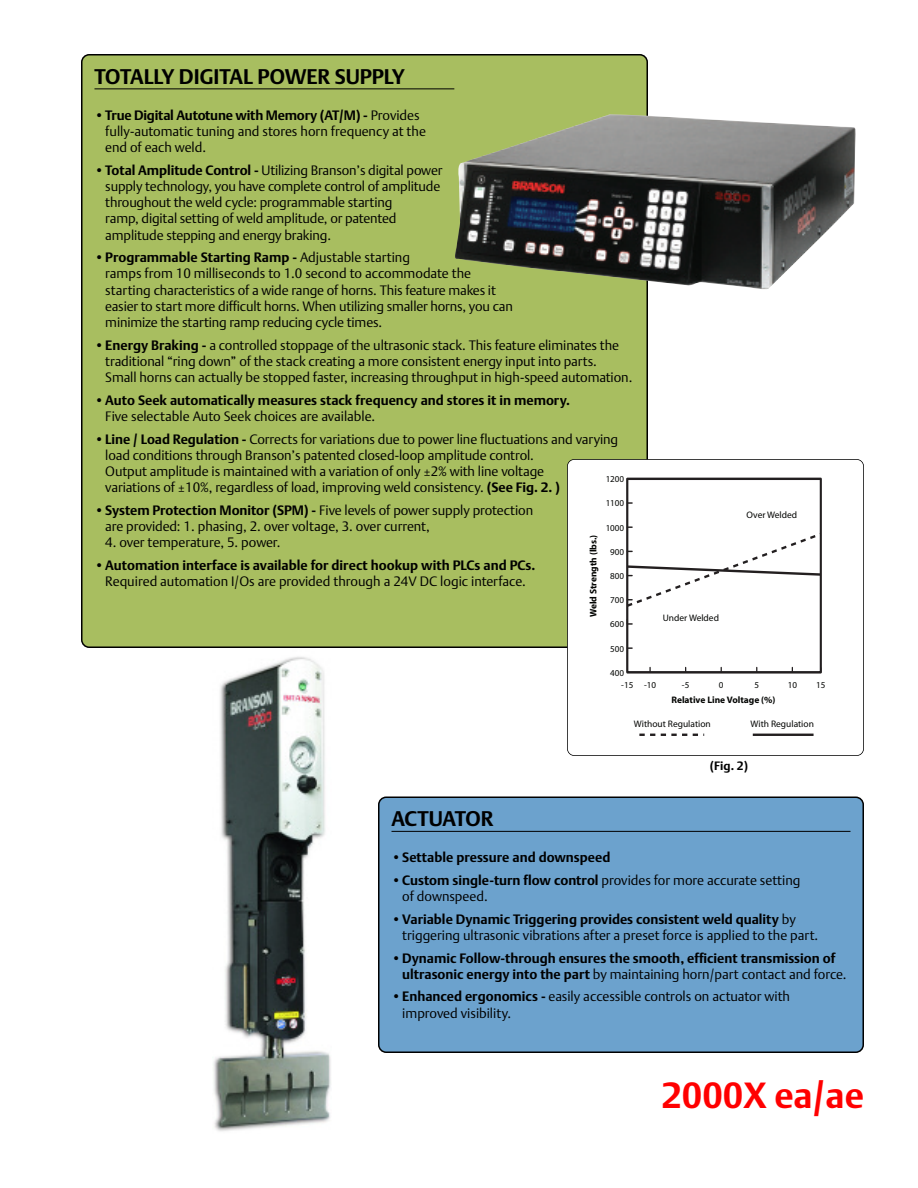
<style>
.page{position:relative;width:918px;height:1188px;background:#fff}
.page>*{position:absolute;margin:0;border:0;box-sizing:border-box;transform-origin:0 0}
.t1{font:700 36px "DTL Argo T";color:#f00}
.t2{font:700 21px "DTL Argo T";color:#000}
.t3{font:700 21px "DTL Argo T";letter-spacing:-.02em;color:#000}
.t4{font:13.5px/16.2px "DTL Argo T Light";letter-spacing:-.005em;color:#000}
.t5{font:700 13.5px "DTL Argo T";color:#000}
.t6{font:700 12px "DTL Argo T";color:#000}
.t7{font:9.45px "Myriad";color:#040503}
.t8{font:700 9.45px "Myriad";color:#040503}
.t9{font:9px "Myriad";color:#040503}
.s1{font-family:"DTL Argo T Light";font-weight:400}
.s2{font-family:"DTL Argo T";font-weight:700}
</style>
<div class="page">
<img style="left:213px;top:657px;width:118px;height:474px">
<div style="left:378px;top:796px;width:486px;height:257px;background:#6ca2cd"></div>
<hr style="left:392px;top:831px;width:458px;height:1px;background:#000">
<div style="left:81px;top:54px;width:567px;height:594px;background:#a8be60"></div>
<hr style="left:94px;top:88px;width:360px;height:1px;background:#000">
<div style="left:567px;top:459px;width:297px;height:297px;background:#fff;border-radius:7px"></div>
<div style="left:626px;top:478px;width:196px;height:195px;border:2px solid #231f20"></div>
<hr style="left:627px;top:672px;width:194px;height:1px;background:#231f20">
<hr style="left:627px;top:479px;width:1px;height:193px;background:#231f20">
<svg style="left:628px;top:619px;width:4px;height:6px"></svg>
<svg style="left:626px;top:527px;width:196px;height:82px"></svg>
<svg style="left:639px;top:734px;width:65px;height:2px"></svg>
<hr style="left:753px;top:734px;width:61px;height:2px;background:#231f20">
<div style="left:567px;top:459px;width:297px;height:297px;border:2px solid #000;border-radius:7px"></div>
<img style="left:454px;top:114px;width:402px;height:176px">
<h2 class="t2" style="left:94px;top:64px;width:312px">TOTALLY DIGITAL POWER SUPPLY</h2>
<p class="t5" style="left:94px;top:107px;width:327px">•True Digital Autotune with Memory (AT/M) - <span class="s1">Provides</span></p>
<p class="t4" style="left:105px;top:123px;width:322px">fully-automatic tuning and stores horn frequency at the end of each weld.</p>
<p class="t4" style="left:105px;top:162px;width:339px;text-indent:-11px"><span class="s2">•Total Amplitude Control -</span> Utilizing Branson’s digital power supply technology, you have complete control of amplitude throughout the weld cycle: programmable starting<br>ramp, digital setting of weld amplitude, or patented amplitude stepping and energy braking.</p>
<p class="t5" style="left:94px;top:250px;width:317px">•Programmable Starting Ramp - <span class="s1">Adjustable starting</span></p>
<p class="t4" style="left:105px;top:266px;width:409px">ramps from 10 milliseconds to 1.0 second to accommodate the starting characteristics of a wide range of horns. This feature makes it easier to start more difficult horns. When utilizing smaller horns, you can minimize the starting ramp reducing cycle times.</p>
<p class="t4" style="left:105px;top:337px;width:529px;text-indent:-11px"><span class="s2">•Energy Braking -</span> a controlled stoppage of the ultrasonic stack. This feature eliminates the traditional “ring down” of the stack creating a more consistent energy input into parts.<br>Small horns can actually be stopped faster, increasing throughput in high-speed automation.</p>
<p class="t5" style="left:94px;top:392px;width:477px">•Auto Seek automatically measures stack frequency and stores it in memory.</p>
<p class="t4" style="left:105px;top:408px;width:271px">Five selectable Auto Seek choices are available.</p>
<p class="t4" style="left:105px;top:431px;width:514px;text-indent:-11px"><span class="s2">•Line / Load Regulation -</span> Corrects for variations due to power line fluctuations and varying load conditions through Branson’s patented closed-loop amplitude control.<br>Output amplitude is maintained with a variation of only ±2% with line voltage<br>variations of ±10%, regardless of load, improving weld consistency. <span class="s2">(See Fig. 2. )</span></p>
<p class="t4" style="left:105px;top:502px;width:429px;text-indent:-11px"><span class="s2">•System Protection Monitor (SPM) -</span> Five levels of power supply protection are provided: 1. phasing, 2. over voltage, 3. over current,</p>
<p class="t4" style="left:105px;top:535px;width:177px">4. over temperature, 5. power.</p>
<p class="t5" style="left:94px;top:557px;width:443px">•Automation interface is available for direct hookup with PLCs and PCs.</p>
<p class="t4" style="left:105px;top:573px;width:422px">Required automation I/Os are provided through a 24V DC logic interface.</p>
<p class="t9" style="left:610px;top:476px;width:15px">200</p>
<p class="t9" style="left:606px;top:500px;width:20px">1100</p>
<p class="t9" style="left:610px;top:524px;width:15px">000</p>
<p class="t8" style="left:590px;top:617px;width:84px;rotate:-90deg">Weld Strength (lbs )</p>
<p class="t9" style="left:610px;top:548px;width:15px">900</p>
<p class="t9" style="left:610px;top:573px;width:15px">800</p>
<p class="t9" style="left:610px;top:597px;width:15px">700</p>
<p class="t9" style="left:610px;top:621px;width:15px">600</p>
<p class="t9" style="left:610px;top:645px;width:15px">500</p>
<p class="t9" style="left:610px;top:669px;width:15px">400</p>
<p class="t7" style="left:747px;top:511px;width:52px">Over Welded</p>
<p class="t7" style="left:663px;top:615px;width:58px">Under Welded</p>
<p class="t9" style="left:621px;top:682px;width:36px">-15 -10</p>
<p class="t9" style="left:682px;top:682px;width:9px">-5</p>
<p class="t9" style="left:719px;top:682px;width:6px">0</p>
<p class="t9" style="left:754px;top:682px;width:6px">5</p>
<p class="t9" style="left:788px;top:682px;width:11px">10</p>
<p class="t9" style="left:816px;top:682px;width:11px">15</p>
<p class="t8" style="left:671px;top:696px;width:106px">Relative Line Voltage (%)</p>
<p class="t7" style="left:634px;top:720px;width:78px">Without Regulation</p>
<p class="t7" style="left:751px;top:720px;width:65px">With Regulation</p>
<p class="t6" style="left:710px;top:759px;width:40px">(Fig. 2)</p>
<h2 class="t3" style="left:392px;top:807px;width:104px">ACTUATOR</h2>
<p class="t5" style="left:392px;top:850px;width:220px">•Settable pressure and downspeed</p>
<p class="t4" style="left:402px;top:872px;width:400px;text-indent:-11px"><span class="s2">•Custom single-turn flow control</span> provides for more accurate setting of downspeed.</p>
<p class="t5" style="left:392px;top:911px;width:406px">•Variable Dynamic Triggering provides consistent weld quality <span class="s1">by</span></p>
<p class="t4" style="left:402px;top:927px;width:418px">triggering ultrasonic vibrations after a preset force is applied to the part.</p>
<p class="t5" style="left:392px;top:950px;width:445px">•Dynamic Follow-through ensures the smooth, efficient transmission of</p>
<p class="t4" style="left:402px;top:966px;width:446px"><span class="s2">ultrasonic energy into the part</span> by maintaining horn/part contact and force.</p>
<p class="t4" style="left:402px;top:989px;width:389px;text-indent:-11px"><span class="s2">•Enhanced ergonomics -</span> easily accessible controls on actuator with improved visibility.</p>
<h1 class="t1" style="left:661px;top:1074px;width:204px">2000X ea/ae</h1>
</div>
